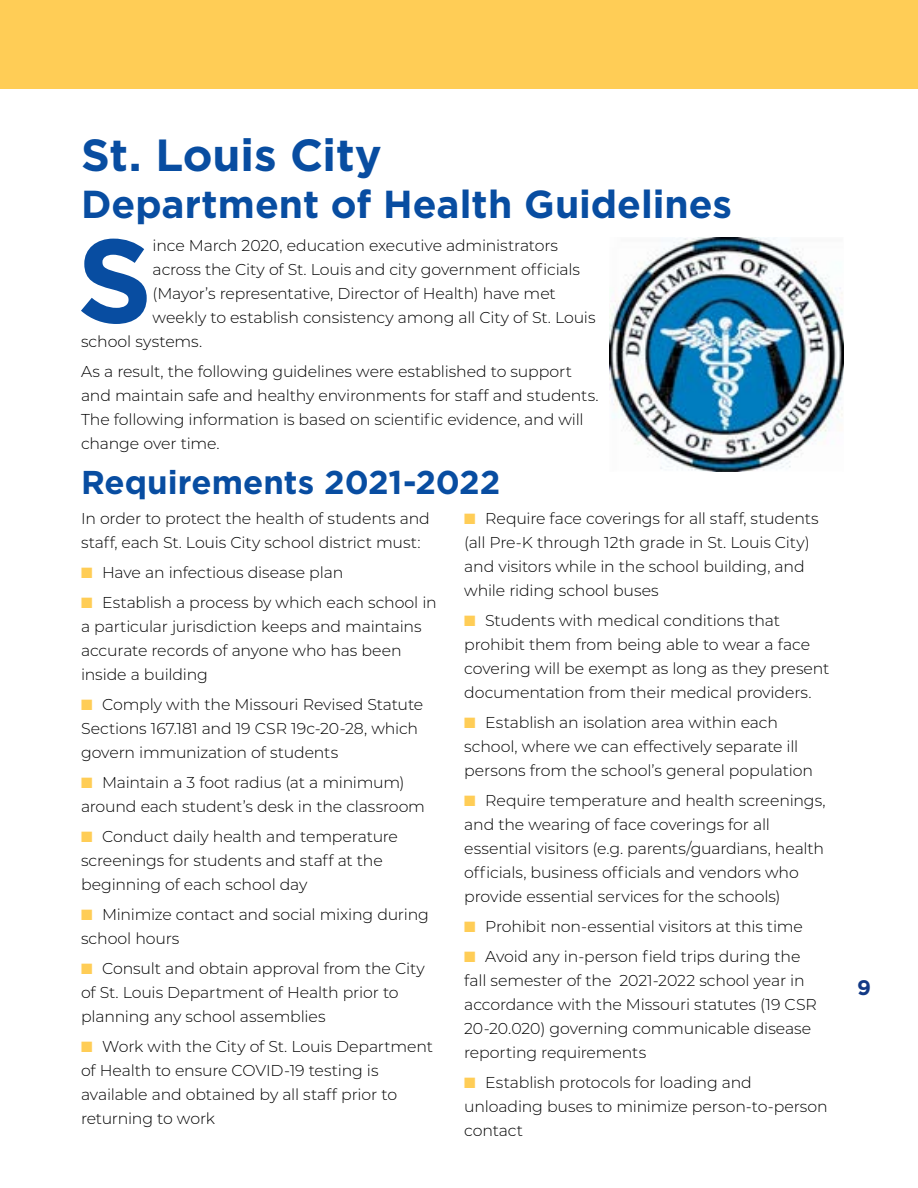
<style>
.page{position:relative;width:918px;height:1188px;background:#fff}
.page>*{position:absolute;margin:0;border:0;box-sizing:border-box;transform-origin:0 0}
.t1{font:700 118.65px "Gotham";color:#084da1}
.t2{font:700 45px "Gotham";letter-spacing:-.005em;color:#084da1}
.t3{font:700 39px "Gotham";color:#084da1}
.t4{font:700 33px "Gotham";color:#084da1}
.t5{font:700 21px "Gotham";color:#123985}
.t6{font:300 15.75px/24px "Montserrat";letter-spacing:-.01em;color:#000}
.s1{color:#ffcd56}
</style>
<div class="page">
<div style="left:0;top:0;width:918px;height:89px;background:#ffcd56"></div>
<img style="left:610px;top:237px;width:234px;height:234px">
<h2 class="t2" style="left:81px;top:125px;width:302px">St. Louis City</h2>
<h3 class="t3" style="left:81px;top:178px;width:653px">Department of Health Guidelines</h3>
<h1 class="t1" style="left:77px;top:202px;width:77px">S</h1>
<p class="t6" style="left:153px;top:233px;width:407px">ince March 2020, education executive administrators</p>
<p class="t6" style="left:153px;top:257px;width:429px">across the City of St. Louis and city government officials</p>
<p class="t6" style="left:153px;top:281px;width:405px">(Mayor’s representative, Director of Health) have met</p>
<p class="t6" style="left:153px;top:305px;width:444px">weekly to establish consistency among all City of St. Louis</p>
<p class="t6" style="left:81px;top:329px;width:123px">school systems.</p>
<p class="t6" style="left:81px;top:359px;width:519px">As a result, the following guidelines were established to support and maintain safe and healthy environments for staff and students.<br>The following information is based on scientific evidence, and will change over time.</p>
<h3 class="t4" style="left:81px;top:461px;width:421px">Requirements 2021-2022</h3>
<p class="t6" style="left:81px;top:506px;width:350px">In order to protect the health of students and staff, each St. Louis City school district must:</p>
<p class="t6" style="left:81px;top:560px;width:264px"><span class="s1">■</span> Have an infectious disease plan</p>
<p class="t6" style="left:81px;top:590px;width:357px"><span class="s1">■</span> Establish a process by which each school in a particular jurisdiction keeps and maintains accurate records of anyone who has been inside a building</p>
<p class="t6" style="left:81px;top:692px;width:344px"><span class="s1">■</span> Comply with the Missouri Revised Statute<br>Sections 167.181 and 19 CSR 19c-20-28, which govern immunization of students</p>
<p class="t6" style="left:81px;top:770px;width:346px"><span class="s1">■</span> Maintain a 3 foot radius (at a minimum) around each student’s desk in the classroom</p>
<p class="t6" style="left:81px;top:824px;width:319px"><span class="s1">■</span> Conduct daily health and temperature screenings for students and staff at the beginning of each school day</p>
<p class="t6" style="left:81px;top:902px;width:349px"><span class="s1">■</span> Minimize contact and social mixing during school hours</p>
<p class="t6" style="left:81px;top:956px;width:345px"><span class="s1">■</span> Consult and obtain approval from the City of St. Louis Department of Health prior to planning any school assemblies</p>
<p class="t6" style="left:81px;top:1034px;width:354px"><span class="s1">■</span> Work with the City of St. Louis Department of Health to ensure COVID-19 testing is available and obtained by all staff prior to returning to work</p>
<p class="t6" style="left:464px;top:506px;width:356px"><span class="s1">■</span> Require face coverings for all staff, students (all Pre-K through 12th grade in St. Louis City) and visitors while in the school building, and while riding school buses</p>
<p class="t6" style="left:464px;top:608px;width:367px"><span class="s1">■</span> Students with medical conditions that prohibit them from being able to wear a face covering will be exempt as long as they present documentation from their medical providers.</p>
<p class="t6" style="left:464px;top:710px;width:350px"><span class="s1">■</span> Establish an isolation area within each school, where we can effectively separate ill persons from the school’s general population</p>
<p class="t6" style="left:464px;top:788px;width:363px"><span class="s1">■</span> Require temperature and health screenings, and the wearing of face coverings for all essential visitors (e.g. parents/guardians, health officials, business officials and vendors who provide essential services for the schools)</p>
<p class="t6" style="left:464px;top:914px;width:340px"><span class="s1">■</span> Prohibit non-essential visitors at this time</p>
<p class="t6" style="left:464px;top:944px;width:354px"><span class="s1">■</span> Avoid any in-person field trips during the fall semester of the 2021-2022 school year in accordance with the Missouri statutes (19 CSR 20-20.020) governing communicable disease reporting requirements</p>
<p class="t6" style="left:464px;top:1070px;width:365px"><span class="s1">■</span> Establish protocols for loading and unloading buses to minimize person-to-person contact</p>
<h3 class="t5" style="left:857px;top:974px;width:15px">9</h3>
</div>
